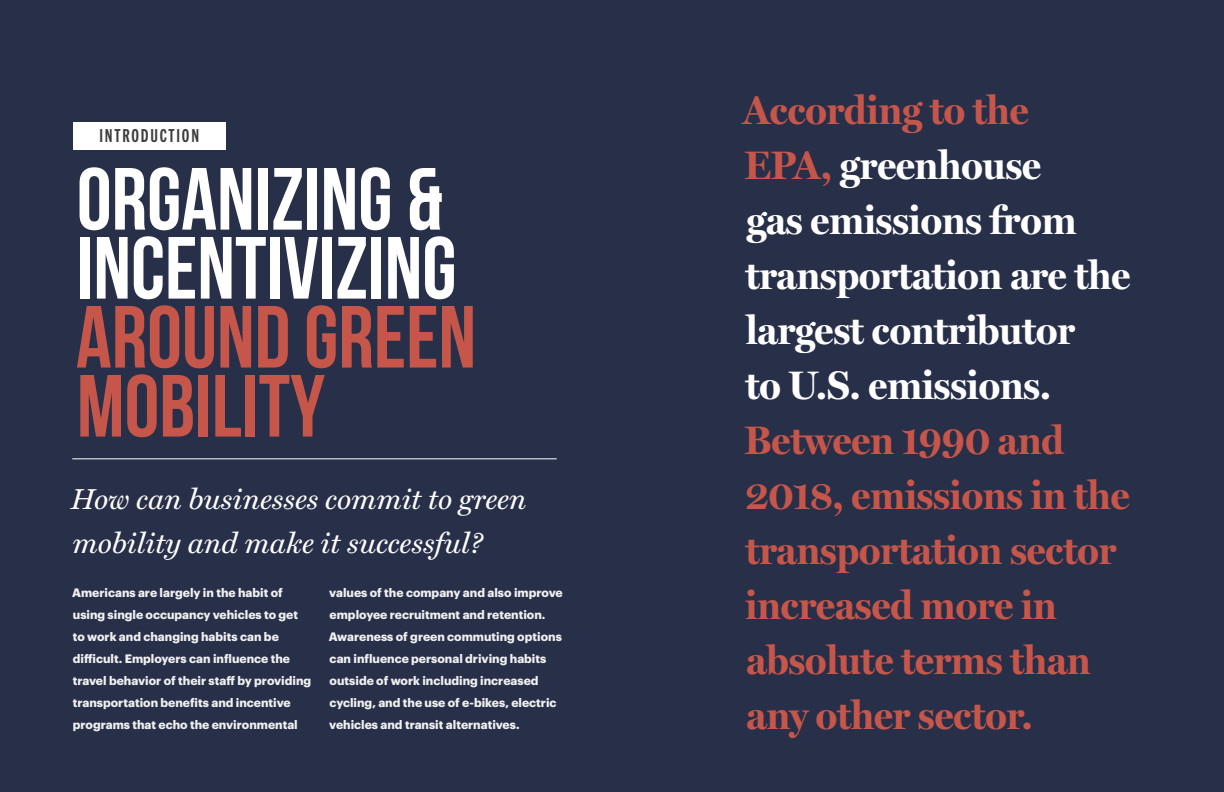
<style>
.page{position:relative;width:1224px;height:792px;background:#282f49}
.page>*{position:absolute;margin:0;border:0;box-sizing:border-box;transform-origin:0 0}
.t1{font:88px/69px "Bebas Neue";color:#fff}
.t2{font:88px/69px "Bebas Neue";color:#c6564a}
.t3{font:700 40px/55px "Miller Display";color:#c6564a}
.t4{font:700 40px/55px "Miller Display";color:#fff}
.t5{font:italic 29px/44px "Miller Text";color:#fff}
.t6{font:18px "Trade Gothic Next LT Pro Bd Cm";letter-spacing:.1em;color:#3c3c3b}
.t7{font:700 12px/22px "Graphik";color:#f0f0f0}
.s1{color:#c6564a}
</style>
<div class="page">
<div style="left:73px;top:122px;width:152px;height:27px;background:#fff"></div>
<hr style="left:72px;top:458px;width:485px;height:1px;background:#fff">
<h3 class="t6" style="left:99px;top:124px;width:101px">INTRODUCTION</h3>
<h1 class="t1" style="left:77px;top:164px;width:381px">ORGANIZING &amp;<br>INCENTIVIZING</h1>
<h1 class="t2" style="left:76px;top:302px;width:402px">AROUND GREEN<br>MOBILITY</h1>
<h3 class="t5" style="left:71px;top:478px;width:457px">How can businesses commit to green mobility and make it successful?</h3>
<p class="t7" style="left:329px;top:581px;width:235px">values of the company and also improve employee recruitment and retention.<br>Awareness of green commuting options can influence personal driving habits outside of work including increased cycling, and the use of e-bikes, electric vehicles and transit alternatives.</p>
<p class="t7" style="left:72px;top:581px;width:241px">Americans are largely in the habit of using single occupancy vehicles to get to work and changing habits can be difficult. Employers can influence the travel behavior of their staff by providing transportation benefits and incentive programs that echo the environmental</p>
<h2 class="t4" style="left:743px;top:84px;width:389px"><span class="s1">According to the<br>EPA,</span> greenhouse<br>gas emissions from transportation are the largest contributor<br>to U.S. emissions.</h2>
<h2 class="t3" style="left:745px;top:414px;width:387px">Between 1990 and<br>2018, emissions in the transportation sector increased more in absolute terms than any other sector.</h2>
</div>
